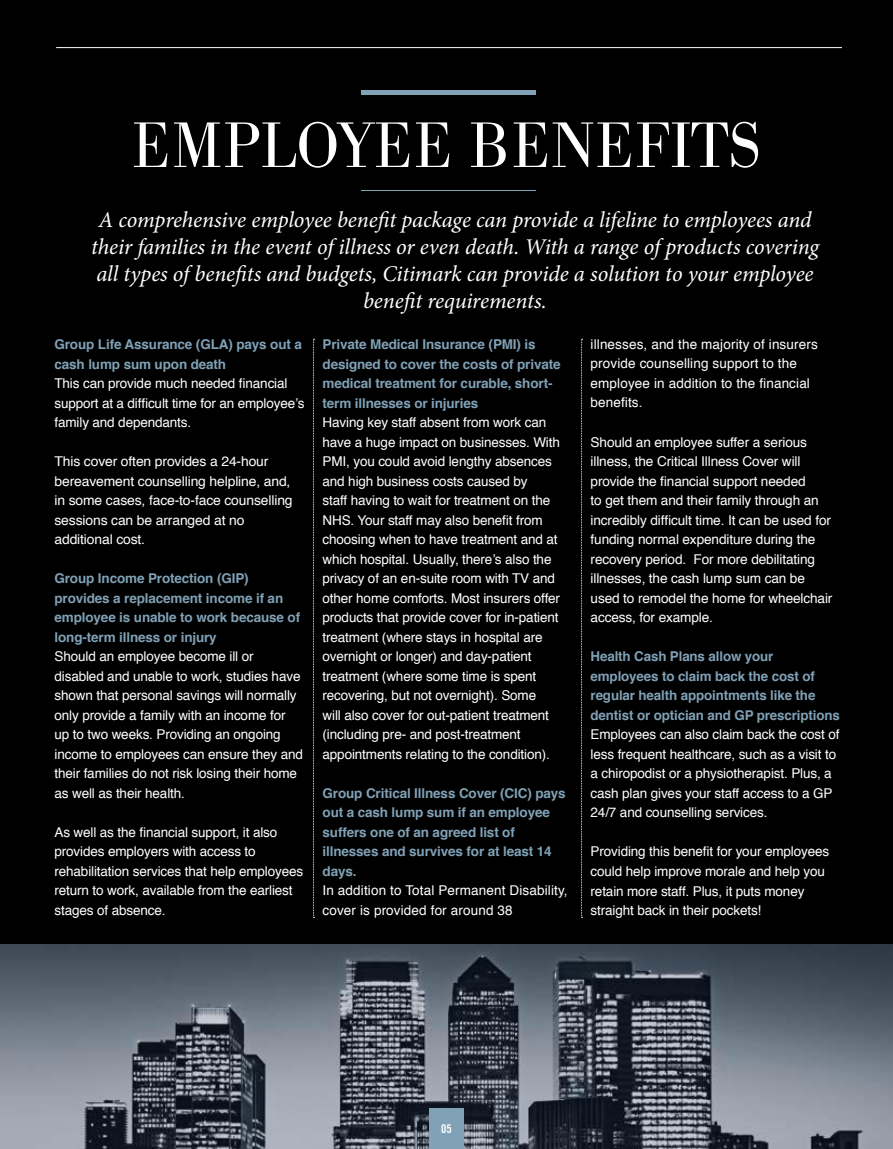
<style>
.page{position:relative;width:893px;height:1149px;background:#fff}
.page>*{position:absolute;margin:0;border:0;box-sizing:border-box;transform-origin:0 0}
.t1{font:300 63px "Bodoni BE";letter-spacing:.01em;color:#fff}
.t2{font:italic 22.5px/27px "Minion Pro";letter-spacing:-.01em;color:#fff;text-align:center}
.t3{font:13.5px/19.5px "Helvetica";letter-spacing:-.01em;color:#fff}
.t4{font:700 13.5px/19.5px "Helvetica";letter-spacing:-.01em;color:#80a1b6}
.t5{font:13.5px/19.5px "Helvetica";letter-spacing:.01em;color:#fff}
.t6{font:12px "Trade Gothic Bold Cond Twenty";color:#fff}
</style>
<div class="page">
<div style="left:0;top:0;width:893px;height:1148px;background:#000"></div>
<svg style="left:1px;top:944px;width:892px;height:204px;background:#5b636f"></svg>
<hr style="left:56px;top:47px;width:786px;height:1px;background:#fff">
<div style="left:429px;top:1108px;width:34px;height:40px;background:#80a1b6"></div>
<hr style="left:361px;top:190px;width:175px;height:1px;background:#80a1b6">
<div style="left:362px;top:90px;width:174px;height:5px;background:#80a1b6"></div>
<svg style="left:313px;top:339px;width:2px;height:578px"></svg>
<svg style="left:581px;top:339px;width:2px;height:578px"></svg>
<h1 class="t1" style="left:132px;top:110px;width:631px">EMPLOYEE BENEFITS</h1>
<p class="t2" style="left:91px;top:206px;width:729px">A comprehensive employee benefit package can provide a lifeline to employees and their families in the event of illness or even death. With a range of products covering all types of benefits and budgets, Citimark can provide a solution to your employee benefit requirements.</p>
<p class="t4" style="left:55px;top:334px;width:249px">Group Life Assurance (GLA) pays out a cash lump sum upon death</p>
<p class="t3" style="left:55px;top:374px;width:251px">This can provide much needed financial support at a difficult time for an employee’s family and dependants.</p>
<p class="t3" style="left:55px;top:452px;width:240px">This cover often provides a 24-hour bereavement counselling helpline, and, in some cases, face-to-face counselling sessions can be arranged at no additional cost.</p>
<p class="t4" style="left:55px;top:568px;width:247px">Group Income Protection (GIP) provides a replacement income if an employee is unable to work because of long-term illness or injury</p>
<p class="t3" style="left:55px;top:647px;width:250px">Should an employee become ill or disabled and unable to work, studies have shown that personal savings will normally only provide a family with an income for up to two weeks. Providing an ongoing income to employees can ensure they and their families do not risk losing their home as well as their health.</p>
<p class="t3" style="left:55px;top:822px;width:250px">As well as the financial support, it also provides employers with access to rehabilitation services that help employees return to work, available from the earliest stages of absence.</p>
<p class="t5" style="left:591px;top:334px;width:229px">illnesses, and the majority of insurers provide counselling support to the employee in addition to the financial benefits.</p>
<p class="t3" style="left:591px;top:432px;width:243px">Should an employee suffer a serious illness, the Critical Illness Cover will provide the financial support needed<br>to get them and their family through an incredibly difficult time. It can be used for funding normal expenditure during the recovery period. For more debilitating illnesses, the cash lump sum can be used to remodel the home for wheelchair access, for example.</p>
<p class="t4" style="left:591px;top:646px;width:251px">Health Cash Plans allow your employees to claim back the cost of regular health appointments like the dentist or optician and GP prescriptions</p>
<p class="t3" style="left:591px;top:725px;width:250px">Employees can also claim back the cost of less frequent healthcare, such as a visit to a chiropodist or a physiotherapist. Plus, a cash plan gives your staff access to a GP 24/7 and counselling services.</p>
<p class="t3" style="left:591px;top:842px;width:240px">Providing this benefit for your employees could help improve morale and help you retain more staff. Plus, it puts money straight back in their pockets!</p>
<p class="t4" style="left:323px;top:334px;width:240px">Private Medical Insurance (PMI) is designed to cover the costs of private medical treatment for curable, short&shy;term illnesses or injuries</p>
<p class="t3" style="left:323px;top:413px;width:239px">Having key staff absent from work can have a huge impact on businesses. With PMI, you could avoid lengthy absences and high business costs caused by<br>staff having to wait for treatment on the NHS. Your staff may also benefit from choosing when to have treatment and at which hospital. Usually, there’s also the privacy of an en-suite room with TV and other home comforts. Most insurers offer products that provide cover for in-patient treatment (where stays in hospital are overnight or longer) and day-patient treatment (where some time is spent recovering, but not overnight). Some<br>will also cover for out-patient treatment (including pre- and post-treatment appointments relating to the condition).</p>
<p class="t4" style="left:323px;top:783px;width:245px">Group Critical Illness Cover (CIC) pays out a cash lump sum if an employee suffers one of an agreed list of illnesses and survives for at least 14 days.</p>
<p class="t5" style="left:323px;top:880px;width:247px">In addition to Total Permanent Disability, cover is provided for around 38</p>
<p class="t6" style="left:441px;top:1121px;width:12px">05</p>
</div>
